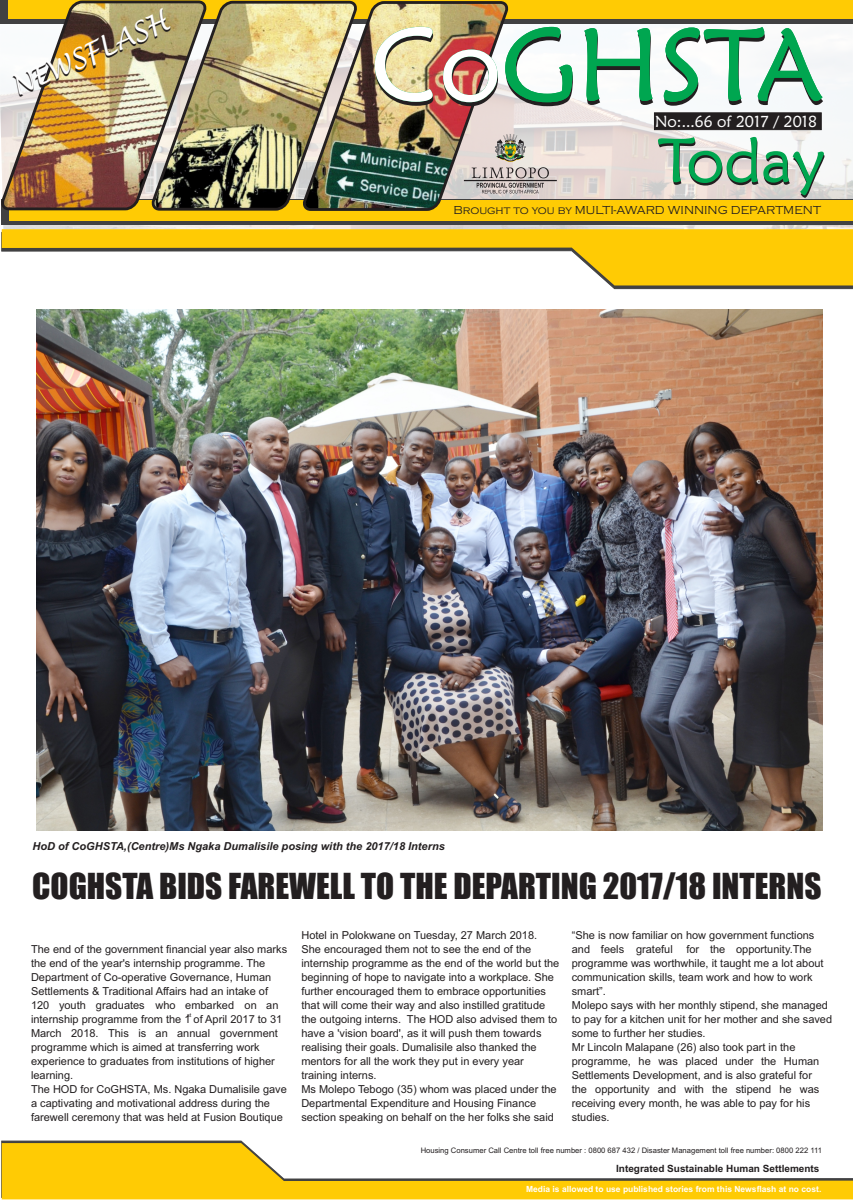
<style>
.page{position:relative;width:853px;height:1201px;background:#fff}
.page>*{position:absolute;margin:0;border:0;box-sizing:border-box;transform-origin:0 0}
.t1{font:103.4px "Maiandra GD";color:#00a650}
.t2{font:63.1px "Maiandra GD";color:#00a650}
.t3{font:33.1px "Impact";color:#231f20}
.t4{font:italic 26.6px "Lucida Handwriting";color:#fff}
.t5{font:16.1px "Maiandra GD";color:#fff}
.t6{font:300 12px "Copperplate Gothic";color:#231f20}
.t7{font:11px "Arial";color:#231f20}
.t8{font:italic 700 11px "Arial";color:#231f20}
.t9{font:700 10px "Arial";color:#231f20}
.t10{font:700 8.5px "Arial";color:#fff}
.t11{font:7.6px "Arial";color:#231f20}
.t12{font:5.5px "Arial";color:#231f20}
.s1{color:#fff}
</style>
<div class="page">
<svg style="left:1px;top:1141px;width:243px;height:57px"></svg>
<svg style="left:2px;top:1143px;width:851px;height:56px;fill:#ffcb04"></svg>
<img style="left:0;top:3px;width:853px;height:229px">
<svg style="left:1px;top:212px;width:852px;height:13px;background:#665b35"></svg>
<div style="left:9px;top:200px;width:844px;height:20px;background:#ffcb04"></div>
<svg style="left:508px;top:18px;width:345px;height:5px;background:#675c35"></svg>
<div style="left:9px;top:0;width:844px;height:18px;background:#ffcb04"></div>
<svg style="left:1px;top:232px;width:852px;height:57px"></svg>
<svg style="left:2px;top:229px;width:851px;height:56px;fill:#ffcb04"></svg>
<img style="left:1px;top:0;width:507px;height:212px">
<svg style="left:464px;top:134px;width:92px;height:59px;background:#c5bdb6"></svg>
<svg style="left:654px;top:112px;width:168px;height:18px;background:#272324"></svg>
<img style="left:36px;top:310px;width:786px;height:520px">
<h3 class="t4" style="left:8px;top:75px;width:171px;rotate:-24deg">NEWSFLASH</h3>
<h1 class="t1" style="left:371px;top:22px;width:454px"><span class="s1">Co</span>GHSTA</h1>
<h3 class="t5" style="left:655px;top:115px;width:163px">No:...66 of 2017 / 2018</h3>
<h2 class="t2" style="left:658px;top:134px;width:169px">Today</h2>
<p class="t6" style="left:453px;top:203px;width:369px">Brought to you by MULTI-AWARD WINNING DEPARTMENT</p>
<p class="t8" style="left:33px;top:842px;width:414px">HoD of CoGHSTA,(Centre)Ms Ngaka Dumalisile posing with the 2017/18 Interns</p>
<h3 class="t3" style="left:32px;top:873px;width:791px">COGHSTA BIDS FAREWELL TO THE DEPARTING 2017/18 INTERNS</h3>
<p class="t7" style="left:301px;top:931px;width:237px">Hotel in Polokwane on Tuesday, 27 March 2018.</p>
<p class="t7" style="left:572px;top:931px;width:244px">“She is now familiar on how government functions</p>
<p class="t7" style="left:31px;top:945px;width:258px">The end of the government financial year also marks</p>
<p class="t7" style="left:301px;top:945px;width:231px">She encouraged them not to see the end of the</p>
<p class="t7" style="left:572px;top:945px;width:241px">and feels grateful for the opportunity.The</p>
<p class="t7" style="left:31px;top:959px;width:236px">the end of the year's internship programme. The</p>
<p class="t7" style="left:301px;top:959px;width:524px">internship programme as the end of the world but the programme was worthwhile, it taught me a lot about</p>
<p class="t7" style="left:31px;top:973px;width:242px">Department of Co-operative Governance, Human</p>
<p class="t7" style="left:301px;top:973px;width:254px">beginning of hope to navigate into a workplace. She</p>
<p class="t7" style="left:572px;top:973px;width:242px">communication skills, team work and how to work</p>
<p class="t7" style="left:31px;top:987px;width:239px">Settlements &amp; Traditional Affairs had an intake of</p>
<p class="t7" style="left:301px;top:987px;width:246px">further encouraged them to embrace opportunities</p>
<p class="t7" style="left:572px;top:987px;width:36px">smart”.</p>
<p class="t7" style="left:31px;top:1001px;width:249px">120 youth graduates who embarked on an</p>
<p class="t7" style="left:301px;top:1001px;width:245px">that will come their way and also instilled gratitude</p>
<p class="t7" style="left:572px;top:1001px;width:258px">Molepo says with her monthly stipend, she managed</p>
<p class="t12" style="left:187px;top:1013px;width:6px">st</p>
<p class="t7" style="left:31px;top:1015px;width:253px">internship programme from the 1 of April 2017 to 31</p>
<p class="t7" style="left:301px;top:1015px;width:257px">the outgoing interns. The HOD also advised them to</p>
<p class="t7" style="left:572px;top:1015px;width:262px">to pay for a kitchen unit for her mother and she saved</p>
<p class="t7" style="left:31px;top:1029px;width:248px">March 2018. This is an annual government</p>
<p class="t7" style="left:301px;top:1029px;width:242px">have a 'vision board', as it will push them towards</p>
<p class="t7" style="left:572px;top:1029px;width:135px">some to further her studies.</p>
<p class="t7" style="left:31px;top:1043px;width:230px">programme which is aimed at transferring work</p>
<p class="t7" style="left:301px;top:1043px;width:237px">realising their goals. Dumalisile also thanked the</p>
<p class="t7" style="left:572px;top:1043px;width:225px">Mr Lincoln Malapane (26) also took part in the</p>
<p class="t7" style="left:31px;top:1057px;width:245px">experience to graduates from institutions of higher</p>
<p class="t7" style="left:301px;top:1057px;width:224px">mentors for all the work they put in every year</p>
<p class="t7" style="left:572px;top:1057px;width:249px">programme, he was placed under the Human</p>
<p class="t7" style="left:31px;top:1071px;width:44px">learning.</p>
<p class="t7" style="left:301px;top:1071px;width:77px">training interns.</p>
<p class="t7" style="left:572px;top:1071px;width:242px">Settlements Development, and is also grateful for</p>
<p class="t7" style="left:31px;top:1085px;width:257px">The HOD for CoGHSTA, Ms. Ngaka Dumalisile gave</p>
<p class="t7" style="left:301px;top:1085px;width:257px">Ms Molepo Tebogo (35) whom was placed under the</p>
<p class="t7" style="left:572px;top:1085px;width:249px">the opportunity and with the stipend he was</p>
<p class="t7" style="left:31px;top:1099px;width:241px">a captivating and motivational address during the</p>
<p class="t7" style="left:301px;top:1099px;width:236px">Departmental Expenditure and Housing Finance</p>
<p class="t7" style="left:572px;top:1099px;width:240px">receiving every month, he was able to pay for his</p>
<p class="t7" style="left:31px;top:1113px;width:253px">farewell ceremony that was held at Fusion Boutique</p>
<p class="t7" style="left:301px;top:1113px;width:254px">section speaking on behalf on the her folks she said</p>
<p class="t7" style="left:572px;top:1113px;width:39px">studies.</p>
<p class="t11" style="left:421px;top:1148px;width:403px">Housing Consumer Call Centre toll free number : 0800 687 432 / Disaster Management toll free number: 0800 222 111</p>
<p class="t9" style="left:616px;top:1165px;width:205px">Integrated Sustainable Human Settlements</p>
<p class="t10" style="left:526px;top:1186px;width:297px">Media is allowed to use published stories from this Newsflash at no cost.</p>
</div>
